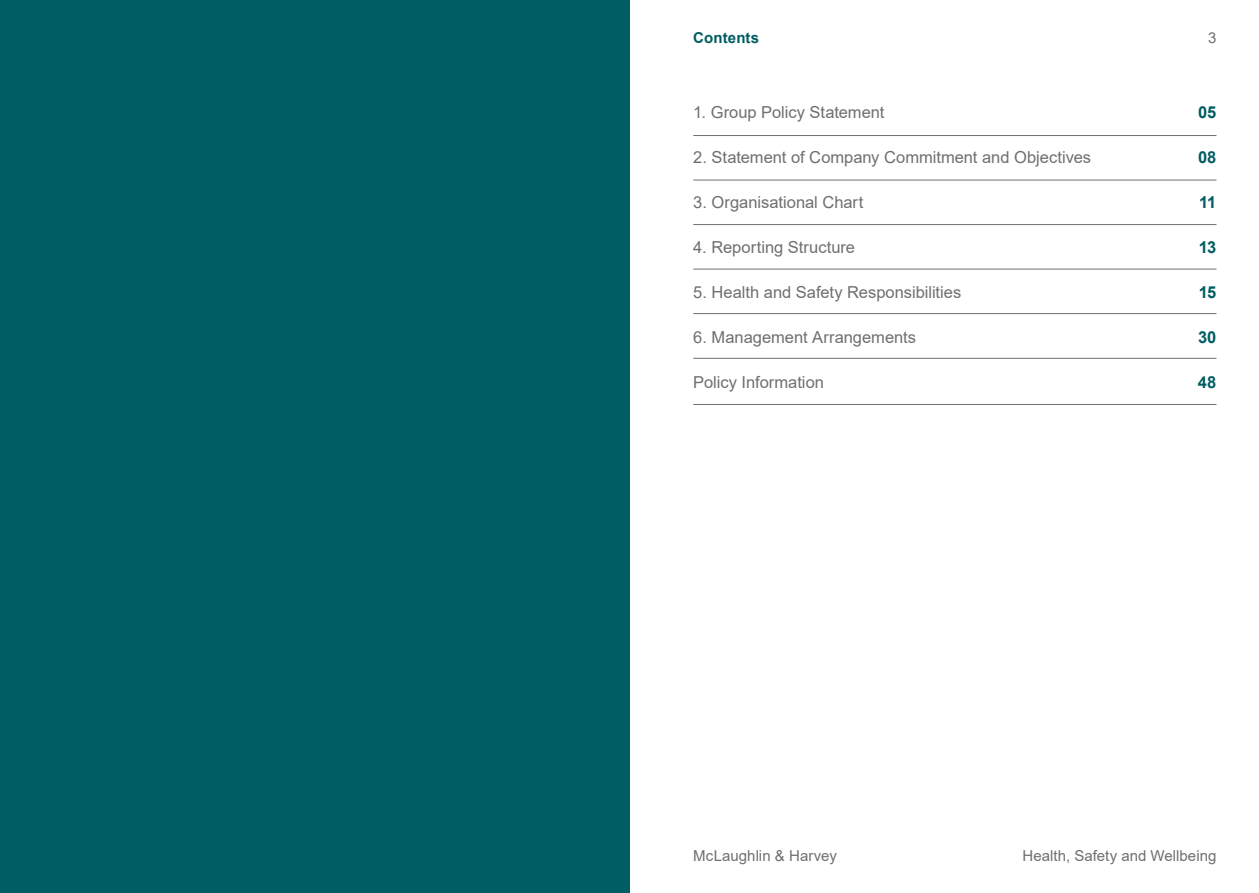
<style>
.page{position:relative;width:1259px;height:893px;background:#fff}
.page>*{position:absolute;margin:0;border:0;box-sizing:border-box;transform-origin:0 0}
.t1{font:16.5px "Arial";color:#706f6f}
.t2{font:700 16.5px "Arial";color:#005d63}
.t3{font:15px "Arial";color:#706f6f}
.t4{font:700 15px "Arial";letter-spacing:.005em;color:#005d63}
</style>
<div class="page">
<div style="left:0;top:0;width:629px;height:893px;background:#005d63"></div>
<hr style="left:693px;top:135px;width:523px;height:1px;background:#706f6f">
<hr style="left:693px;top:180px;width:523px;height:1px;background:#706f6f">
<hr style="left:693px;top:358px;width:523px;height:1px;background:#706f6f">
<hr style="left:693px;top:224px;width:523px;height:1px;background:#706f6f">
<hr style="left:693px;top:269px;width:523px;height:1px;background:#706f6f">
<hr style="left:693px;top:404px;width:523px;height:1px;background:#706f6f">
<hr style="left:693px;top:313px;width:523px;height:1px;background:#706f6f">
<p class="t4" style="left:693px;top:27px;width:67px">Contents</p>
<p class="t3" style="left:1208px;top:27px;width:10px">3</p>
<p class="t1" style="left:693px;top:101px;width:193px">1. Group Policy Statement</p>
<p class="t1" style="left:693px;top:146px;width:399px">2. Statement of Company Commitment and Objectives</p>
<p class="t1" style="left:693px;top:191px;width:171px">3. Organisational Chart</p>
<p class="t1" style="left:693px;top:236px;width:163px">4. Reporting Structure</p>
<p class="t1" style="left:693px;top:281px;width:270px">5. Health and Safety Responsibilities</p>
<p class="t1" style="left:693px;top:326px;width:224px">6. Management Arrangements</p>
<p class="t1" style="left:693px;top:371px;width:132px">Policy Information</p>
<p class="t2" style="left:1198px;top:101px;width:20px">05</p>
<p class="t2" style="left:1198px;top:146px;width:20px">08</p>
<p class="t2" style="left:1199px;top:191px;width:19px">11</p>
<p class="t2" style="left:1198px;top:236px;width:19px">13</p>
<p class="t2" style="left:1198px;top:281px;width:19px">15</p>
<p class="t2" style="left:1198px;top:326px;width:20px">30</p>
<p class="t2" style="left:1197px;top:371px;width:20px">48</p>
<p class="t3" style="left:693px;top:846px;width:145px">McLaughlin &amp; Harvey</p>
<p class="t3" style="left:1022px;top:846px;width:195px">Health, Safety and Wellbeing</p>
</div>
